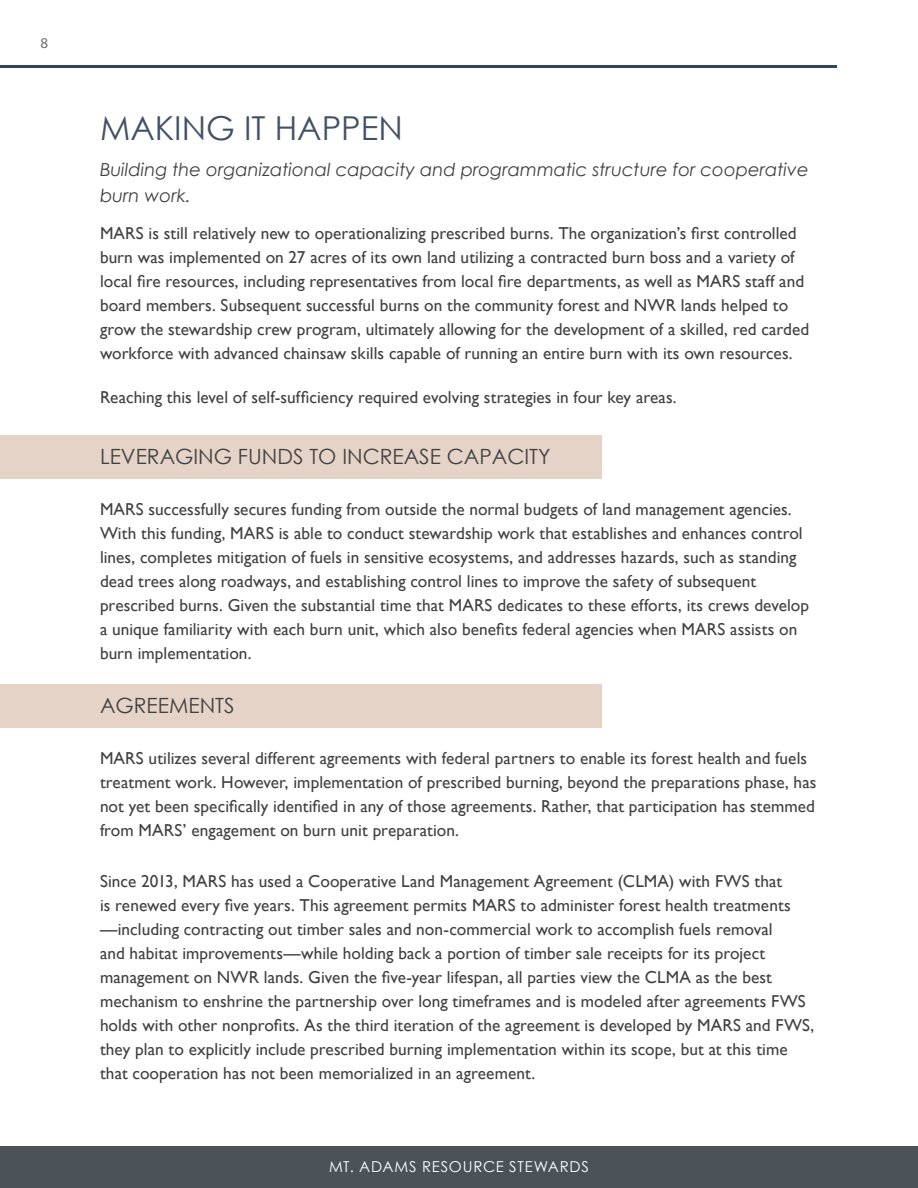
<style>
.page{position:relative;width:918px;height:1188px;background:#fff}
.page>*{position:absolute;margin:0;border:0;box-sizing:border-box;transform-origin:0 0}
.t1{font:33px "Century Gothic";color:#425164}
.t2{font:21px "Century Gothic";color:#414042}
.t3{font:italic 18px/25.5px "Century Gothic";color:#414042}
.t4{font:17.25px/24px "Gill Sans";letter-spacing:.005em;color:#414042}
.t5{font:15px "Century Gothic";letter-spacing:.05em;color:#fff}
.t6{font:15px "Myriad Pro";color:#6d6e71}
</style>
<div class="page">
<hr style="left:0;top:65px;width:837px;height:3px;background:#32465a">
<div style="left:0;top:1146px;width:918px;height:42px;background:#4b5358"></div>
<div style="left:0;top:684px;width:602px;height:44px;background:#e4d3c6"></div>
<div style="left:0;top:435px;width:602px;height:43px;background:#e4d3c6"></div>
<p class="t6" style="left:40px;top:34px;width:9px">8</p>
<h1 class="t1" style="left:100px;top:105px;width:304px">MAKING IT HAPPEN</h1>
<p class="t3" style="left:100px;top:157px;width:710px">Building the organizational capacity and programmatic structure for cooperative burn work.</p>
<p class="t4" style="left:100px;top:222px;width:711px">MARS is still relatively new to operationalizing prescribed burns. The organization’s first controlled burn was implemented on 27 acres of its own land utilizing a contracted burn boss and a variety of local fire resources, including representatives from local fire departments, as well as MARS staff and board members. Subsequent successful burns on the community forest and NWR lands helped to grow the stewardship crew program, ultimately allowing for the development of a skilled, red carded workforce with advanced chainsaw skills capable of running an entire burn with its own resources.</p>
<p class="t4" style="left:100px;top:386px;width:578px">Reaching this level of self-sufficiency required evolving strategies in four key areas.</p>
<p class="t2" style="left:100px;top:442px;width:452px">LEVERAGING FUNDS TO INCREASE CAPACITY</p>
<p class="t4" style="left:100px;top:498px;width:711px">MARS successfully secures funding from outside the normal budgets of land management agencies.<br>With this funding, MARS is able to conduct stewardship work that establishes and enhances control lines, completes mitigation of fuels in sensitive ecosystems, and addresses hazards, such as standing dead trees along roadways, and establishing control lines to improve the safety of subsequent prescribed burns. Given the substantial time that MARS dedicates to these efforts, its crews develop a unique familiarity with each burn unit, which also benefits federal agencies when MARS assists on burn implementation.</p>
<p class="t2" style="left:100px;top:691px;width:136px">AGREEMENTS</p>
<p class="t4" style="left:100px;top:747px;width:718px">MARS utilizes several different agreements with federal partners to enable its forest health and fuels treatment work. However, implementation of prescribed burning, beyond the preparations phase, has not yet been specifically identified in any of those agreements. Rather, that participation has stemmed from MARS’ engagement on burn unit preparation.</p>
<p class="t4" style="left:100px;top:870px;width:716px">Since 2013, MARS has used a Cooperative Land Management Agreement (CLMA) with FWS that<br>is renewed every five years. This agreement permits MARS to administer forest health treatments —including contracting out timber sales and non-commercial work to accomplish fuels removal<br>and habitat improvements—while holding back a portion of timber sale receipts for its project management on NWR lands. Given the five-year lifespan, all parties view the CLMA as the best mechanism to enshrine the partnership over long timeframes and is modeled after agreements FWS holds with other nonprofits. As the third iteration of the agreement is developed by MARS and FWS, they plan to explicitly include prescribed burning implementation within its scope, but at this time that cooperation has not been memorialized in an agreement.</p>
<p class="t5" style="left:329px;top:1156px;width:261px">MT. ADAMS RESOURCE STEWARDS</p>
</div>
